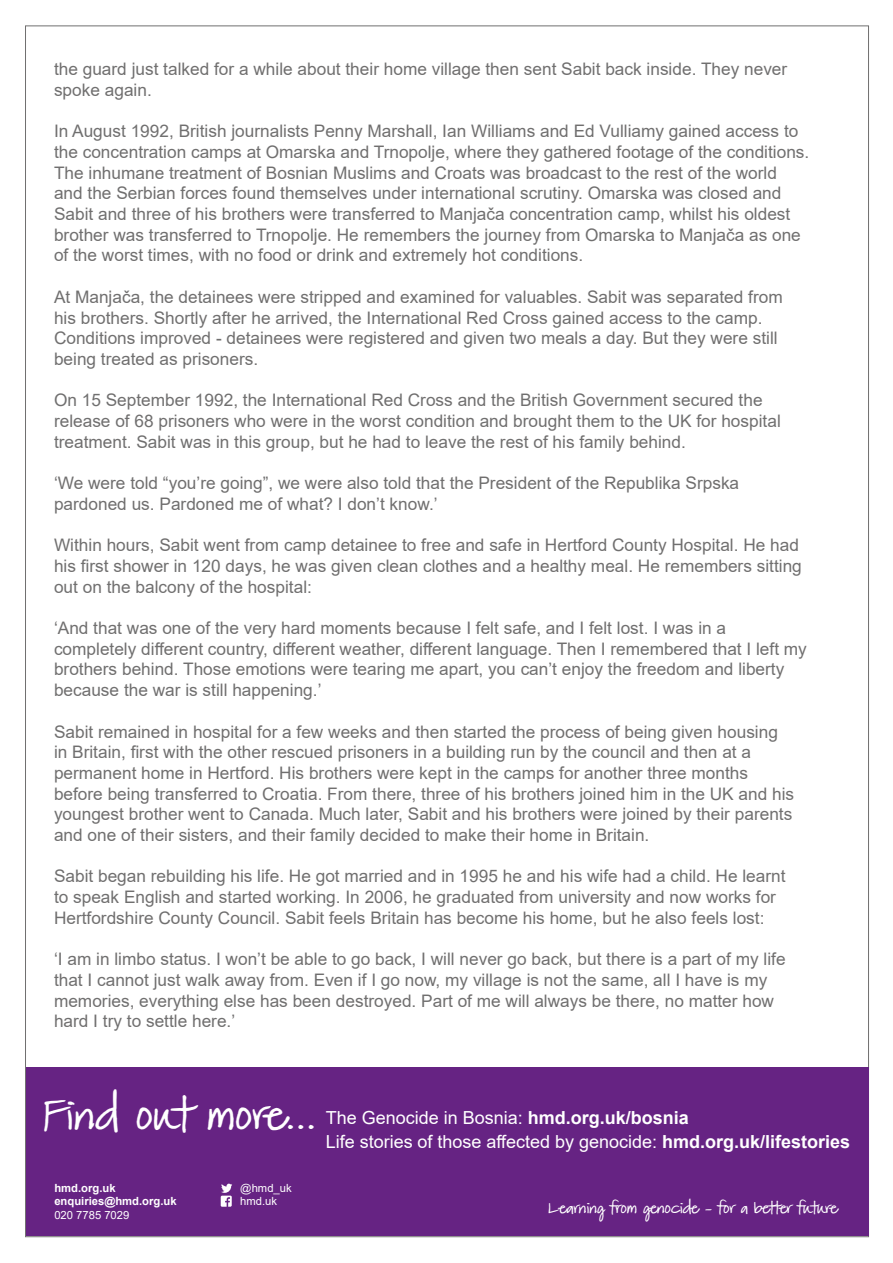
<style>
.page{position:relative;width:893px;height:1263px;background:#fff}
.page>*{position:absolute;margin:0;border:0;box-sizing:border-box;transform-origin:0 0}
.t1{font:18px/24px "Arial";color:#fff}
.t2{font:17.25px/20.7px "Arial";color:#706f6f}
.t3{font:12px "FG Matilda";color:#fff}
.t4{font:700 11.25px/13.5px "Arial";color:#fff}
.t5{font:11.25px/13.5px "Arial";color:#fff}
.s1{font-family:"FG Matilda";font-size:33px}
.s2{font-weight:700}
</style>
<div class="page">
<div style="left:26px;top:1067px;width:842px;height:169px;background:#662383"></div>
<svg style="left:220px;top:1183px;width:12px;height:24px"></svg>
<p class="t2" style="left:54px;top:59px;width:735px">the guard just talked for a while about their home village then sent Sabit back inside. They never spoke again.</p>
<p class="t2" style="left:54px;top:121px;width:757px">In August 1992, British journalists Penny Marshall, Ian Williams and Ed Vulliamy gained access to the concentration camps at Omarska and Trnopolje, where they gathered footage of the conditions.<br>The inhumane treatment of Bosnian Muslims and Croats was broadcast to the rest of the world and the Serbian forces found themselves under international scrutiny. Omarska was closed and Sabit and three of his brothers were transferred to Manjača concentration camp, whilst his oldest brother was transferred to Trnopolje. He remembers the journey from Omarska to Manjača as one of the worst times, with no food or drink and extremely hot conditions.</p>
<p class="t2" style="left:54px;top:286px;width:730px">At Manjača, the detainees were stripped and examined for valuables. Sabit was separated from his brothers. Shortly after he arrived, the International Red Cross gained access to the camp.<br>Conditions improved - detainees were registered and given two meals a day. But they were still being treated as prisoners.</p>
<p class="t2" style="left:54px;top:390px;width:728px">On 15 September 1992, the International Red Cross and the British Government secured the release of 68 prisoners who were in the worst condition and brought them to the UK for hospital treatment. Sabit was in this group, but he had to leave the rest of his family behind.</p>
<p class="t2" style="left:54px;top:473px;width:687px">‘We were told “you’re going”, we were also told that the President of the Republika Srpska pardoned us. Pardoned me of what? I don’t know.’</p>
<p class="t2" style="left:54px;top:535px;width:749px">Within hours, Sabit went from camp detainee to free and safe in Hertford County Hospital. He had his first shower in 120 days, he was given clean clothes and a healthy meal. He remembers sitting out on the balcony of the hospital:</p>
<p class="t2" style="left:54px;top:617px;width:754px">‘And that was one of the very hard moments because I felt safe, and I felt lost. I was in a completely different country, different weather, different language. Then I remembered that I left my brothers behind. Those emotions were tearing me apart, you can’t enjoy the freedom and liberty because the war is still happening.’</p>
<p class="t2" style="left:54px;top:721px;width:742px">Sabit remained in hospital for a few weeks and then started the process of being given housing in Britain, first with the other rescued prisoners in a building run by the council and then at a permanent home in Hertford. His brothers were kept in the camps for another three months before being transferred to Croatia. From there, three of his brothers joined him in the UK and his youngest brother went to Canada. Much later, Sabit and his brothers were joined by their parents and one of their sisters, and their family decided to make their home in Britain.</p>
<p class="t2" style="left:54px;top:866px;width:733px">Sabit began rebuilding his life. He got married and in 1995 he and his wife had a child. He learnt to speak English and started working. In 2006, he graduated from university and now works for<br>Hertfordshire County Council. Sabit feels Britain has become his home, but he also feels lost:</p>
<p class="t2" style="left:54px;top:949px;width:733px">‘I am in limbo status. I won’t be able to go back, I will never go back, but there is a part of my life that I cannot just walk away from. Even if I go now, my village is not the same, all I have is my memories, everything else has been destroyed. Part of me will always be there, no matter how hard I try to settle here.’</p>
<p class="t1" style="left:326px;top:1106px;width:526px;text-indent:-282px"><span class="s1">Find out more...</span> The Genocide in Bosnia: <span class="s2">hmd.org.uk/bosnia<br></span>Life stories of those affected by genocide: <span class="s2">hmd.org.uk/lifestories</span></p>
<p class="t4" style="left:54px;top:1181px;width:124px">hmd.org.uk enquiries@hmd.org.uk</p>
<p class="t5" style="left:54px;top:1208px;width:77px">020 7785 7029</p>
<p class="t5" style="left:240px;top:1181px;width:53px">@hmd_uk hmd.uk</p>
<p class="t3" style="left:549px;top:1202px;width:290px">Learning from genocide - for a better future</p>
</div>
